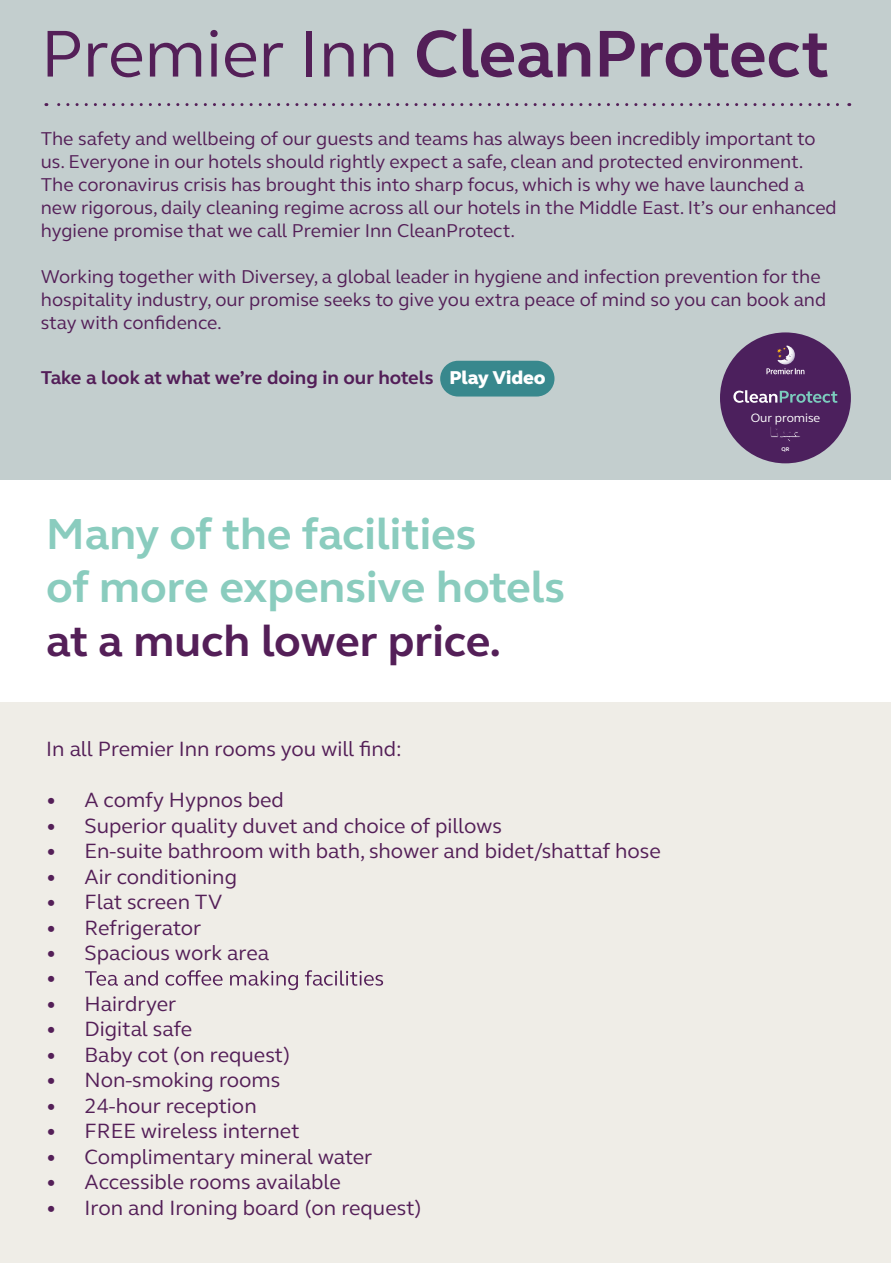
<style>
.page{position:relative;width:893px;height:1263px;background:#fff}
.page>*{position:absolute;margin:0;border:0;box-sizing:border-box;transform-origin:0 0}
.t1{font:700 67.95px "Premier Inn Sans";color:#531e58}
.t2{font:700 44.55px/53.4px "Premier Inn Sans";color:#8accbe}
.t3{font:700 44.55px "Premier Inn Sans";color:#541f58}
.t4{font:21.15px/25.5px "Premier Inn Sans";color:#541f58}
.t5{font:19.05px/23px "Premier Inn Sans";color:#541f58}
.t6{font:700 19.05px "Premier Inn Sans";color:#531e58}
.t7{font:12.45px "Premier Inn Sans";letter-spacing:-.005em;color:#fff}
.t8{font:700 5.55px "Premier Inn Sans";color:#fff}
.s1{font-weight:400;color:#541f58}
.s2{font-weight:800;color:#fff}
</style>
<div class="page">
<div style="left:0;top:0;width:890px;height:480px;background:#c3cece"></div>
<div style="left:0;top:702px;width:890px;height:561px;background:#efede7"></div>
<svg style="left:85px;top:970px;width:298px;height:20px"></svg>
<svg style="left:59px;top:103px;width:780px;height:3px"></svg>
<div style="left:440px;top:361px;width:114px;height:35px;background:#38888d;border-radius:18px"></div>
<div style="left:720px;top:332px;width:131px;height:131px;background:#4c205d;border-radius:50%"></div>
<svg style="left:770px;top:427px;width:30px;height:14px"></svg>
<svg style="left:733px;top:390px;width:104px;height:13px"></svg>
<img style="left:778px;top:345px;width:17px;height:19px">
<svg style="left:766px;top:368px;width:38px;height:6px"></svg>
<h1 class="t1" style="left:41px;top:8px;width:790px"><span class="s1">Premier Inn</span> CleanProtect</h1>
<p class="t5" style="left:41px;top:127px;width:797px">The safety and wellbeing of our guests and teams has always been incredibly important to us. Everyone in our hotels should rightly expect a safe, clean and protected environment.<br>The coronavirus crisis has brought this into sharp focus, which is why we have launched a new rigorous, daily cleaning regime across all our hotels in the Middle East. It’s our enhanced hygiene promise that we call Premier Inn CleanProtect.</p>
<p class="t5" style="left:41px;top:264px;width:787px">Working together with Diversey, a global leader in hygiene and infection prevention for the hospitality industry, our promise seeks to give you extra peace of mind so you can book and stay with confidence.</p>
<p class="t6" style="left:41px;top:365px;width:506px">Take a look at what we’re doing in our hotels <span class="s2">Play Video</span></p>
<h2 class="t2" style="left:46px;top:506px;width:520px">Many of the facilities<br>of more expensive hotels</h2>
<h2 class="t3" style="left:46px;top:611px;width:457px">at a much lower price.</h2>
<p class="t4" style="left:46px;top:736px;width:357px">In all Premier Inn rooms you will find:</p>
<p class="t4" style="left:46px;top:787px;width:239px">• A comfy Hypnos bed</p>
<p class="t4" style="left:46px;top:812px;width:457px">• Superior quality duvet and choice of pillows</p>
<p class="t4" style="left:46px;top:838px;width:616px">• En-suite bathroom with bath, shower and bidet/shattaf hose</p>
<p class="t4" style="left:46px;top:863px;width:192px">• Air conditioning</p>
<p class="t4" style="left:46px;top:889px;width:178px">• Flat screen TV</p>
<p class="t4" style="left:46px;top:914px;width:156px">• Refrigerator</p>
<p class="t4" style="left:46px;top:939px;width:224px">• Spacious work area •</p>
<p class="t4" style="left:46px;top:990px;width:132px">• Hairdryer</p>
<p class="t4" style="left:46px;top:1016px;width:148px">• Digital safe</p>
<p class="t4" style="left:46px;top:1041px;width:245px">• Baby cot (on request)</p>
<p class="t4" style="left:46px;top:1067px;width:236px">• Non-smoking rooms</p>
<p class="t4" style="left:46px;top:1092px;width:212px">• 24-hour reception</p>
<p class="t4" style="left:46px;top:1118px;width:255px">• FREE wireless internet</p>
<p class="t4" style="left:46px;top:1143px;width:328px">• Complimentary mineral water</p>
<p class="t4" style="left:46px;top:1169px;width:296px">• Accessible rooms available</p>
<p class="t4" style="left:46px;top:1194px;width:377px">• Iron and Ironing board (on request)</p>
<p class="t7" style="left:751px;top:409px;width:71px">Our promise</p>
<p class="t8" style="left:781px;top:445px;width:9px">QR</p>
</div>
